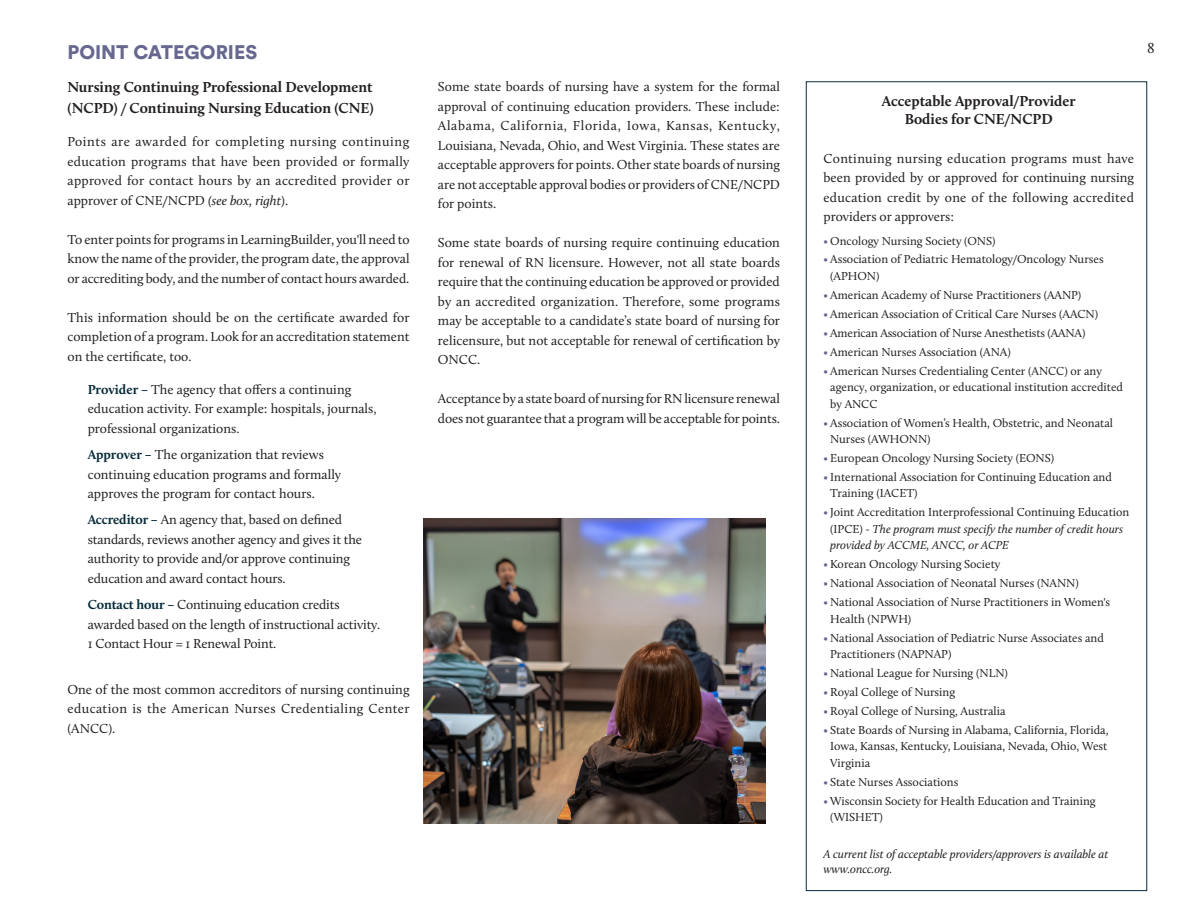
<style>
.page{position:relative;width:1188px;height:918px;background:#fff}
.page>*{position:absolute;margin:0;border:0;box-sizing:border-box;transform-origin:0 0}
.t1{font:900 19.5px "Circular Std";color:#676890}
.t2{font:700 15px/21px "Calluna";color:#231f20}
.t3{font:15px "Calluna";color:#231f20}
.t4{font:13.5px/19.5px "Calluna";letter-spacing:-.005em;color:#231f20;text-align:justify}
.t5{font:12px/16.5px "Calluna";color:#231f20}
.t6{font:italic 12px/16.5px "Calluna";letter-spacing:-.005em;color:#231f20}
.s1{font-style:italic}
.s2{font-weight:700;color:#082b39}
.s3{color:#676890}
.s4{font-style:normal;color:#676890}
.s5{font-style:normal}
</style>
<div class="page">
<img style="left:423px;top:519px;width:342px;height:304px">
<p class="t1" style="left:68px;top:39px;width:191px">POINT CATEGORIES</p>
<p class="t2" style="left:68px;top:76px;width:308px">Nursing Continuing Professional Development (NCPD) / Continuing Nursing Education (CNE)</p>
<p class="t4" style="left:68px;top:132px;width:344px">Points are awarded for completing nursing continuing education programs that have been provided or formally approved for contact hours by an accredited provider or approver of CNE/NCPD <span class="s1">(see box, right</span>).</p>
<p class="t4" style="left:68px;top:229px;width:344px">To enter points for programs in LearningBuilder, you'll need to know the name of the provider, the program date, the approval or accrediting body, and the number of contact hours awarded.</p>
<p class="t4" style="left:68px;top:307px;width:343px">This information should be on the certificate awarded for completion of a program. Look for an accreditation statement on the certificate, too.</p>
<p class="t4" style="left:88px;top:379px;width:290px;text-align:left"><span class="s2">Provider –</span> The agency that offers a continuing education activity. For example: hospitals, journals, professional organizations.</p>
<p class="t4" style="left:88px;top:445px;width:255px;text-align:left"><span class="s2">Approver –</span> The organization that reviews continuing education programs and formally approves the program for contact hours.</p>
<p class="t4" style="left:88px;top:510px;width:276px;text-align:left"><span class="s2">Accreditor –</span> An agency that, based on defined standards, reviews another agency and gives it the authority to provide and/or approve continuing education and award contact hours.</p>
<p class="t4" style="left:88px;top:595px;width:294px;text-align:left"><span class="s2">Contact hour –</span> Continuing education credits awarded based on the length of instructional activity.<br>1 Contact Hour = 1 Renewal Point.</p>
<p class="t4" style="left:68px;top:679px;width:344px">One of the most common accreditors of nursing continuing education is the American Nurses Credentialing Center (ANCC).</p>
<p class="t4" style="left:438px;top:77px;width:344px">Some state boards of nursing have a system for the formal approval of continuing education providers. These include:<br>Alabama, California, Florida, Iowa, Kansas, Kentucky, Louisiana, Nevada, Ohio, and West Virginia. These states are acceptable approvers for points. Other state boards of nursing are not acceptable approval bodies or providers of CNE/NCPD for points.</p>
<p class="t4" style="left:438px;top:233px;width:344px">Some state boards of nursing require continuing education for renewal of RN licensure. However, not all state boards require that the continuing education be approved or provided by an accredited organization. Therefore, some programs may be acceptable to a candidate’s state board of nursing for relicensure, but not acceptable for renewal of certification by ONCC.</p>
<p class="t4" style="left:438px;top:389px;width:344px">Acceptance by a state board of nursing for RN licensure renewal does not guarantee that a program will be acceptable for points.</p>
<p class="t3" style="left:1147px;top:39px;width:9px">8</p>
<p class="t2" style="left:882px;top:90px;width:195px">Acceptable Approval/Provider</p>
<p class="t2" style="left:905px;top:108px;width:150px">Bodies for CNE/NCPD</p>
<p class="t4" style="left:824px;top:148px;width:312px">Continuing nursing education programs must have been provided by or approved for continuing nursing education credit by one of the following accredited providers or approvers:</p>
<p class="t5" style="left:824px;top:232px;width:174px"><span class="s3">•</span> Oncology Nursing Society (ONS)</p>
<p class="t5" style="left:830px;top:251px;width:275px;text-indent:-7px"><span class="s3">•</span> Association of Pediatric Hematology/Oncology Nurses (APHON)</p>
<p class="t5" style="left:824px;top:286px;width:259px"><span class="s3">•</span> American Academy of Nurse Practitioners (AANP)</p>
<p class="t5" style="left:824px;top:305px;width:276px"><span class="s3">•</span> American Association of Critical Care Nurses (AACN)</p>
<p class="t5" style="left:824px;top:324px;width:263px"><span class="s3">•</span> American Association of Nurse Anesthetists (AANA)</p>
<p class="t5" style="left:824px;top:343px;width:189px"><span class="s3">•</span> American Nurses Association (ANA)</p>
<p class="t5" style="left:830px;top:362px;width:294px;text-indent:-7px"><span class="s3">•</span> American Nurses Credentialing Center (ANCC) or any agency, organization, or educational institution accredited by ANCC</p>
<p class="t5" style="left:830px;top:414px;width:284px;text-indent:-7px"><span class="s3">•</span> Association of Women’s Health, Obstetric, and Neonatal<br>Nurses (AWHONN)</p>
<p class="t5" style="left:824px;top:450px;width:232px"><span class="s3">•</span> European Oncology Nursing Society (EONS)</p>
<p class="t5" style="left:830px;top:468px;width:283px;text-indent:-7px"><span class="s3">•</span> International Association for Continuing Education and<br>Training (IACET)</p>
<p class="t6" style="left:830px;top:504px;width:301px;text-indent:-7px"><span class="s4">•</span> <span class="s5">Joint Accreditation Interprofessional Continuing Education (IPCE) -</span> The program must specify the number of credit hours provided by ACCME, ANCC, or ACPE</p>
<p class="t5" style="left:824px;top:556px;width:178px"><span class="s3">•</span> Korean Oncology Nursing Society</p>
<p class="t5" style="left:824px;top:575px;width:257px"><span class="s3">•</span> National Association of Neonatal Nurses (NANN)</p>
<p class="t5" style="left:830px;top:594px;width:282px;text-indent:-7px"><span class="s3">•</span> National Association of Nurse Practitioners in Women's<br>Health (NPWH)</p>
<p class="t5" style="left:830px;top:629px;width:275px;text-indent:-7px"><span class="s3">•</span> National Association of Pediatric Nurse Associates and<br>Practitioners (NAPNAP)</p>
<p class="t5" style="left:824px;top:665px;width:186px"><span class="s3">•</span> National League for Nursing (NLN)</p>
<p class="t5" style="left:824px;top:683px;width:133px"><span class="s3">•</span> Royal College of Nursing</p>
<p class="t5" style="left:824px;top:702px;width:184px"><span class="s3">•</span> Royal College of Nursing, Australia</p>
<p class="t5" style="left:830px;top:721px;width:280px;text-align:justify;text-indent:-7px"><span class="s3">•</span> State Boards of Nursing in Alabama, California, Florida, Iowa, Kansas, Kentucky, Louisiana, Nevada, Ohio, West Virginia</p>
<p class="t5" style="left:824px;top:773px;width:136px"><span class="s3">•</span> State Nurses Associations</p>
<p class="t5" style="left:830px;top:792px;width:267px;text-indent:-7px"><span class="s3">•</span> Wisconsin Society for Health Education and Training (WISHET)</p>
<p class="t6" style="left:824px;top:846px;width:286px;line-height:15px">A current list of acceptable providers/approvers is available at www.oncc.org.</p>
</div>
